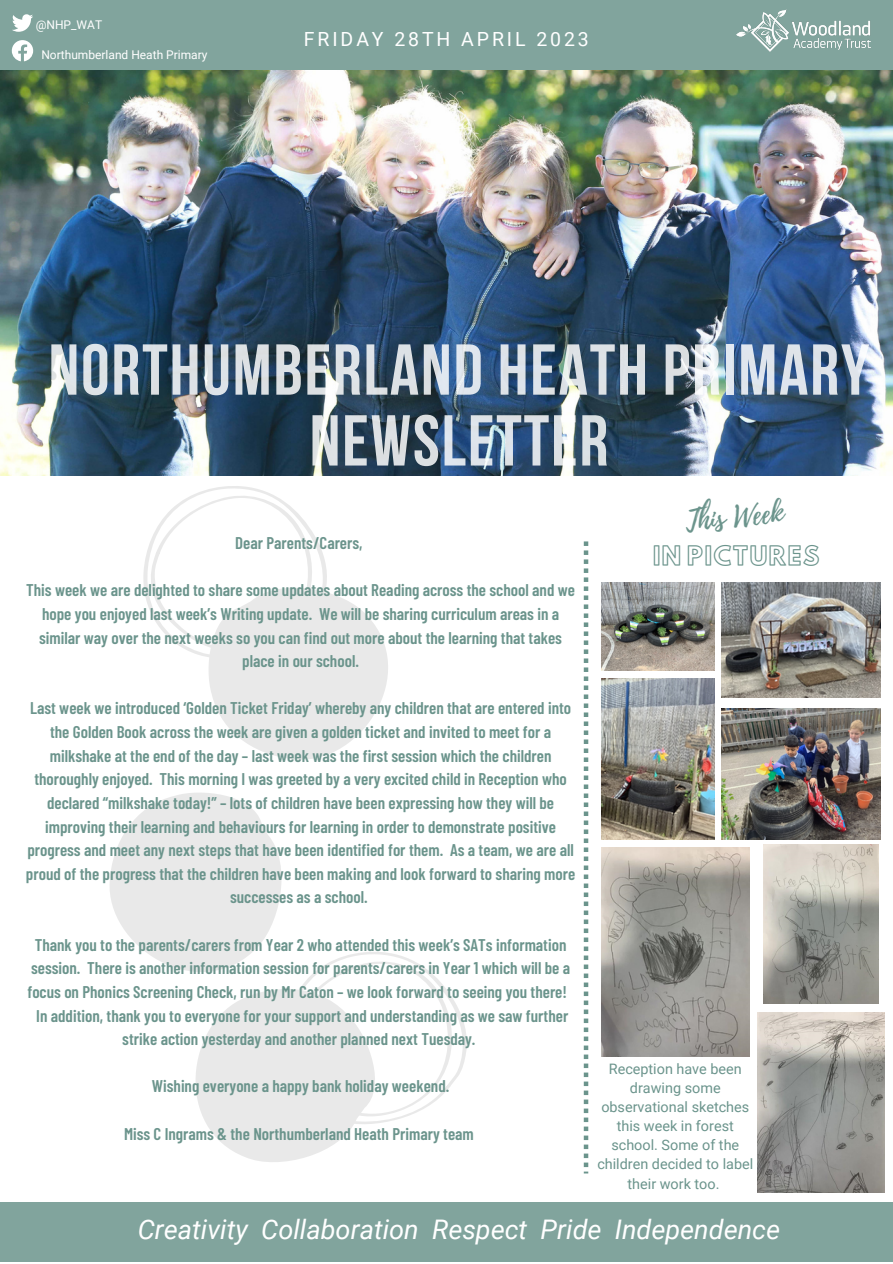
<style>
.page{position:relative;width:893px;height:1264px;background:#fff}
.page>*{position:absolute;margin:0;border:0;box-sizing:border-box;transform-origin:0 0}
.t1{font:700 71.85px/70.8px "Bebas Neue";letter-spacing:.025em;color:#fff;text-align:center}
.t2{font:28.8px "Playlist Script";color:#6b948c}
.t3{font:italic 27px "Roboto";color:#fff}
.t4{font:23.25px "Hussar Ekologiczne 1";letter-spacing:.06em;color:#6b948c}
.t5{font:19.5px "Roboto";letter-spacing:.15em;color:#fff}
.t6{font:600 16.95px/23.5px "Barlow Condensed";color:#6b948c;text-align:center}
.t7{font:14.4px/19px "Roboto";color:#6b948c;text-align:center}
.t8{font:12px "Roboto";color:#fff}
.s1{color:#fafdfc}
</style>
<div class="page">
<div style="left:0;top:0;width:892px;height:73px;background:#81a49d"></div>
<div style="left:0;top:1202px;width:892px;height:60px;background:#81a49d"></div>
<img style="left:736px;top:9px;width:134px;height:43px">
<img style="left:0;top:70px;width:892px;height:405px">
<svg style="left:12px;top:14px;width:21px;height:18px"></svg>
<svg style="left:12px;top:40px;width:21px;height:21px"></svg>
<svg style="left:583px;top:541px;width:5px;height:632px"></svg>
<img style="left:601px;top:583px;width:113px;height:87px">
<img style="left:721px;top:583px;width:159px;height:114px">
<img style="left:601px;top:678px;width:113px;height:161px">
<img style="left:721px;top:708px;width:159px;height:131px">
<img style="left:601px;top:847px;width:148px;height:209px">
<img style="left:757px;top:1012px;width:127px;height:180px">
<img style="left:763px;top:844px;width:115px;height:159px">
<svg style="left:143px;top:486px;width:245px;height:274px"></svg>
<svg style="left:110px;top:793px;width:357px;height:369px"></svg>
<p class="t8" style="left:36px;top:18px;width:68px">@NHP_WAT</p>
<p class="t8" style="left:41px;top:47px;width:167px">Northumberland Heath Primary</p>
<p class="t5" style="left:304px;top:28px;width:286px">FRIDAY 28TH APRIL 2023</p>
<h1 class="t1" style="left:49px;top:341px;width:822px">NORTHUMBERLAND HEATH PRIMARY<br>NEWSLETTE<span class="s1">R</span></h1>
<p class="t6" style="left:235px;top:530px;width:129px">Dear Parents/Carers,</p>
<p class="t6" style="left:26px;top:577px;width:550px">This week we are delighted to share some updates about Reading across the school and we hope you enjoyed last week’s Writing update. We will be sharing curriculum areas in a similar way over the next weeks so you can find out more about the learning that takes place in our school.</p>
<p class="t6" style="left:26px;top:696px;width:551px">Last week we introduced ‘Golden Ticket Friday’ whereby any children that are entered into the Golden Book across the week are given a golden ticket and invited to meet for a milkshake at the end of the day – last week was the first session which the children thoroughly enjoyed. This morning I was greeted by a very excited child in Reception who declared “milkshake today!” – lots of children have been expressing how they will be improving their learning and behaviours for learning in order to demonstrate positive progress and meet any next steps that have been identified for them. As a team, we are all proud of the progress that the children have been making and look forward to sharing more successes as a school.</p>
<p class="t6" style="left:27px;top:932px;width:544px">Thank you to the parents/carers from Year 2 who attended this week’s SATs information session. There is another information session for parents/carers in Year 1 which will be a focus on Phonics Screening Check, run by Mr Caton – we look forward to seeing you there!<br>In addition, thank you to everyone for your support and understanding as we saw further strike action yesterday and another planned next Tuesday.</p>
<p class="t6" style="left:152px;top:1073px;width:299px">Wishing everyone a happy bank holiday weekend.</p>
<p class="t6" style="left:124px;top:1121px;width:351px">Miss C Ingrams &amp; the Northumberland Heath Primary team</p>
<h2 class="t2" style="left:683px;top:500px;width:100px;rotate:-5deg">This Week</h2>
<h3 class="t4" style="left:653px;top:546px;width:168px">IN PICTURES</h3>
<p class="t7" style="left:597px;top:1059px;width:157px">Reception have been drawing some observational sketches this week in forest school. Some of the children decided to label their work too.</p>
<h3 class="t3" style="left:138px;top:1214px;width:643px">Creativity Collaboration Respect Pride Independence</h3>
</div>
